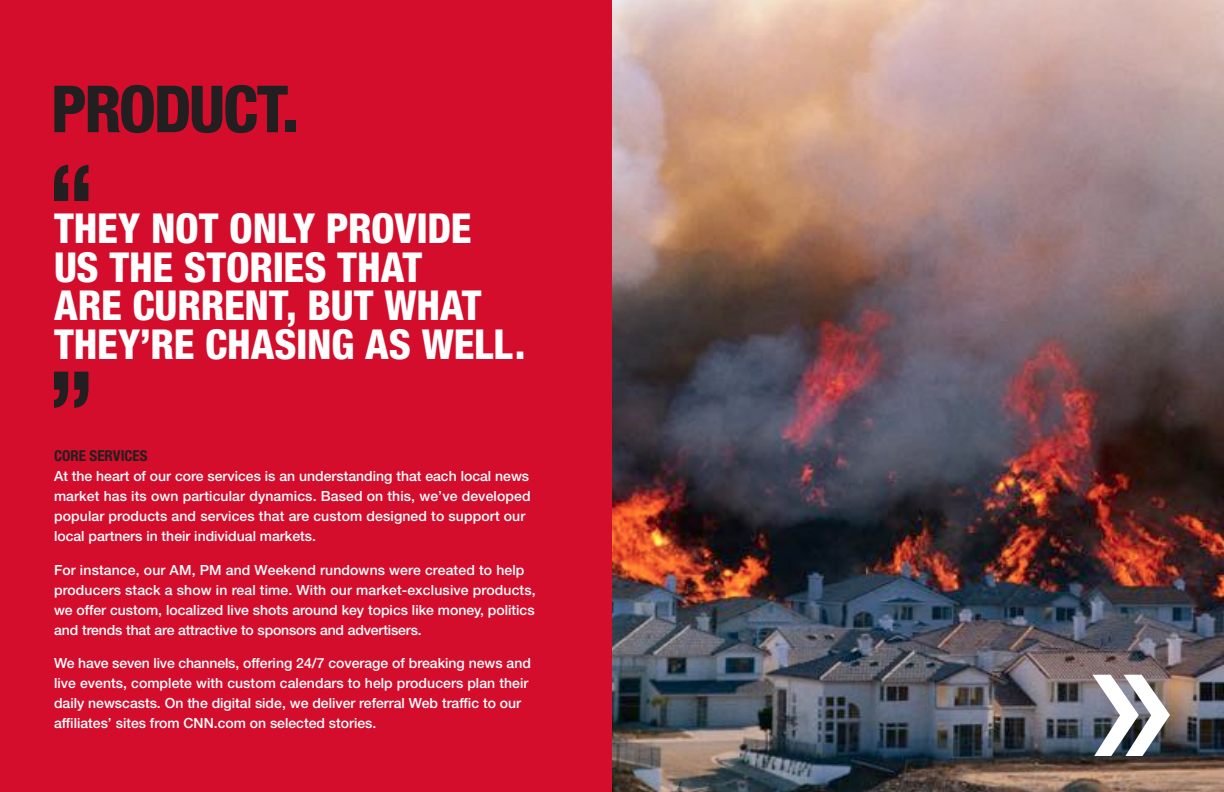
<style>
.page{position:relative;width:1224px;height:792px;background:#fff}
.page>*{position:absolute;margin:0;border:0;box-sizing:border-box;transform-origin:0 0}
.t1{font:800 condensed 65px "Helvetica Neue LT Std";letter-spacing:-.035em;color:#231f20}
.t2{font:800 condensed 41.3px/38.5px "Helvetica Neue LT Std";letter-spacing:-.005em;color:#fff}
.t3{font:700 condensed 15px "Helvetica Neue LT Std";color:#231f20}
.t4{font:500 14px/20px "Helvetica Neue LT Std";color:#fff}
</style>
<div class="page">
<img style="left:612px;top:0;width:612px;height:792px">
<div style="left:0;top:0;width:612px;height:792px;background:#d30d2b"></div>
<svg style="left:54px;top:165px;width:34px;height:36px"></svg>
<svg style="left:54px;top:372px;width:34px;height:36px"></svg>
<img style="left:1092px;top:675px;width:78px;height:81px">
<h1 class="t1" style="left:51px;top:69px;width:250px">PRODUCT.</h1>
<h2 class="t2" style="left:54px;top:209px;width:473px">THEY NOT ONLY PROVIDE<br>US THE STORIES THAT<br>ARE CURRENT, BUT WHAT<br>THEY’RE CHASING AS WELL.</h2>
<p class="t3" style="left:54px;top:447px;width:95px">CORE SERVICES</p>
<p class="t4" style="left:54px;top:466px;width:478px">At the heart of our core services is an understanding that each local news market has its own particular dynamics. Based on this, we’ve developed popular products and services that are custom designed to support our local partners in their individual markets.</p>
<p class="t4" style="left:54px;top:560px;width:483px">For instance, our AM, PM and Weekend rundowns were created to help producers stack a show in real time. With our market-exclusive products, we offer custom, localized live shots around key topics like money, politics and trends that are attractive to sponsors and advertisers.</p>
<p class="t4" style="left:54px;top:653px;width:479px">We have seven live channels, offering 24/7 coverage of breaking news and live events, complete with custom calendars to help producers plan their daily newscasts. On the digital side, we deliver referral Web traffic to our affiliates’ sites from CNN.com on selected stories.</p>
</div>
